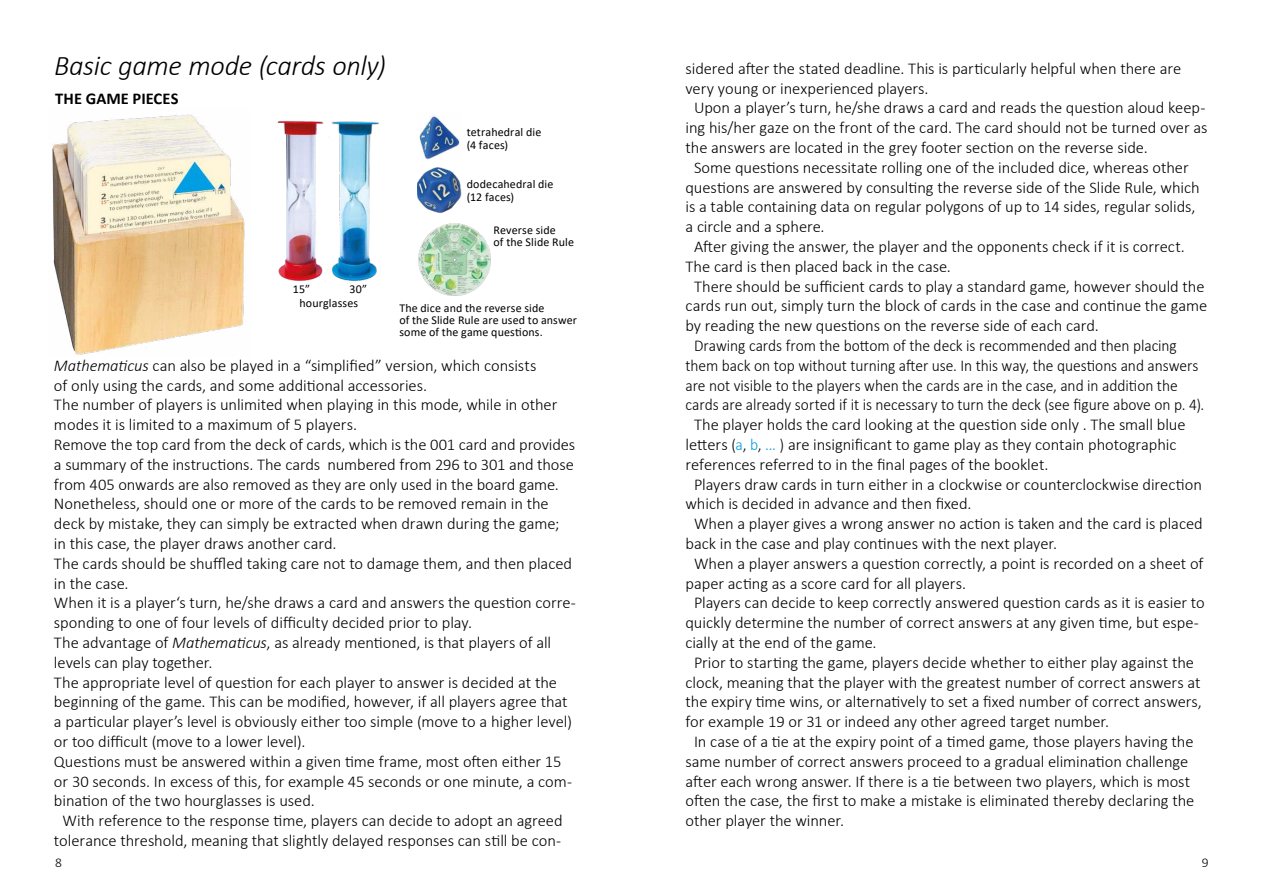
<style>
.page{position:relative;width:1263px;height:893px;background:#fff}
.page>*{position:absolute;margin:0;border:0;box-sizing:border-box;transform-origin:0 0}
.t1{font:italic 300 28.5px "Calibri";letter-spacing:-.01em;color:#000}
.t2{font:300 16.5px "Calibri";letter-spacing:-.005em;color:#000}
.t3{font:300 16.5px "Calibri";letter-spacing:-.005em;color:#000;scale:.94 1}
.t4{font:700 16.5px "Calibri";letter-spacing:.005em;color:#000}
.t5{font:300 13.5px "Calibri";color:#000}
.t6{font:12px/12px "Calibri";letter-spacing:.01em;color:#000}
.s1{color:#009ee3}
.s2{font-style:italic}
</style>
<div class="page">
<img style="left:419px;top:116px;width:41px;height:43px">
<img style="left:417px;top:167px;width:45px;height:46px">
<img style="left:277px;top:120px;width:102px;height:162px">
<img style="left:52px;top:114px;width:194px;height:241px">
<img style="left:418px;top:223px;width:73px;height:73px">
<h1 class="t1" style="left:54px;top:48px;width:333px">Basic game mode (cards only)</h1>
<p class="t2" style="left:685px;top:58px;width:497px">sidered a昀琀er the stated deadline. This is par琀椀cularly helpful when there are</p>
<p class="t2" style="left:685px;top:78px;width:245px">very young or inexperienced players.</p>
<p class="t2" style="left:694px;top:98px;width:513px">Upon a player’s turn, he/she draws a card and reads the ques琀椀on aloud keep-</p>
<p class="t2" style="left:685px;top:117px;width:523px">ing his/her gaze on the front of the card. The card should not be turned over as</p>
<p class="t2" style="left:685px;top:137px;width:464px">the answers are located in the grey footer sec琀椀on on the reverse side.</p>
<p class="t2" style="left:694px;top:157px;width:496px">Some ques琀椀ons necessitate rolling one of the included dice, whereas other</p>
<p class="t2" style="left:685px;top:177px;width:516px">ques琀椀ons are answered by consul琀椀ng the reverse side of the Slide Rule, which</p>
<p class="t2" style="left:685px;top:201px;width:511px">is a table containing data on regular polygons of up to 14 sides, regular solids,</p>
<p class="t2" style="left:685px;top:220px;width:141px">a circle and a sphere.</p>
<p class="t2" style="left:694px;top:236px;width:492px">A昀琀er giving the answer, the player and the opponents check if it is correct.</p>
<p class="t2" style="left:685px;top:256px;width:267px">The card is then placed back in the case.</p>
<p class="t2" style="left:694px;top:276px;width:512px">There should be su昀케cient cards to play a standard game, however should the</p>
<p class="t2" style="left:685px;top:296px;width:523px">cards run out, simply turn the block of cards in the case and con琀椀nue the game</p>
<p class="t2" style="left:685px;top:315px;width:415px">by reading the new ques琀椀ons on the reverse side of each card.</p>
<p class="t3" style="left:694px;top:335px;width:515px">Drawing cards from the bo琀琀om of the deck is recommended and then placing</p>
<p class="t3" style="left:685px;top:355px;width:547px">them back on top without turning a昀琀er use. In this way, the ques琀椀ons and answers</p>
<p class="t3" style="left:685px;top:375px;width:525px">are not visible to the players when the cards are in the case, and in addi琀椀on the</p>
<p class="t3" style="left:685px;top:395px;width:553px">cards are already sorted if it is necessary to turn the deck (see 昀椀gure above on p. 4).</p>
<p class="t2" style="left:694px;top:414px;width:493px">The player holds the card looking at the ques琀椀on side only . The small blue</p>
<p class="t2" style="left:685px;top:434px;width:492px">le琀琀ers (<span class="s1">a</span>, <span class="s1">b</span>, <span class="s1">...</span> ) are insigni昀椀cant to game play as they contain photographic</p>
<p class="t2" style="left:685px;top:454px;width:364px">references referred to in the 昀椀nal pages of the booklet.</p>
<p class="t2" style="left:694px;top:474px;width:509px">Players draw cards in turn either in a clockwise or counterclockwise direc琀椀on</p>
<p class="t2" style="left:685px;top:494px;width:288px">which is decided in advance and then 昀椀xed.</p>
<p class="t2" style="left:694px;top:513px;width:510px">When a player gives a wrong answer no ac琀椀on is taken and the card is placed</p>
<p class="t2" style="left:685px;top:533px;width:373px">back in the case and play con琀椀nues with the next player.</p>
<p class="t2" style="left:694px;top:553px;width:511px">When a player answers a ques琀椀on correctly, a point is recorded on a sheet of</p>
<p class="t2" style="left:685px;top:573px;width:282px">paper ac琀椀ng as a score card for all players.</p>
<p class="t2" style="left:694px;top:593px;width:512px">Players can decide to keep correctly answered ques琀椀on cards as it is easier to</p>
<p class="t2" style="left:685px;top:612px;width:515px">quickly determine the number of correct answers at any given 琀椀me, but espe-</p>
<p class="t2" style="left:685px;top:636px;width:193px">cially at the end of the game.</p>
<p class="t2" style="left:694px;top:652px;width:501px">Prior to star琀椀ng the game, players decide whether to either play against the</p>
<p class="t2" style="left:685px;top:672px;width:517px">clock, meaning that the player with the greatest number of correct answers at</p>
<p class="t2" style="left:685px;top:692px;width:518px">the expiry 琀椀me wins, or alterna琀椀vely to set a 昀椀xed number of correct answers,</p>
<p class="t2" style="left:685px;top:711px;width:425px">for example 19 or 31 or indeed any other agreed target number.</p>
<p class="t2" style="left:694px;top:731px;width:501px">In case of a 琀椀e at the expiry point of a 琀椀med game, those players having the</p>
<p class="t2" style="left:685px;top:751px;width:504px">same number of correct answers proceed to a gradual elimina琀椀on challenge</p>
<p class="t2" style="left:685px;top:771px;width:506px">a昀琀er each wrong answer. If there is a 琀椀e between two players, which is most</p>
<p class="t2" style="left:685px;top:791px;width:510px">o昀琀en the case, the 昀椀rst to make a mistake is eliminated thereby declaring the</p>
<p class="t2" style="left:685px;top:814px;width:160px">other player the winner.</p>
<p class="t4" style="left:55px;top:89px;width:125px">THE GAME PIECES</p>
<p class="t6" style="left:467px;top:125px;width:76px;line-height:12.8px">tetrahedral die (4 faces)</p>
<p class="t6" style="left:467px;top:178px;width:88px;line-height:12.8px">dodecahedral die (12 faces)</p>
<p class="t6" style="left:493px;top:224px;width:82px">Reverse side<br>of the Slide Rule</p>
<p class="t6" style="left:293px;top:283px;width:19px">15”</p>
<p class="t6" style="left:349px;top:282px;width:19px">30”</p>
<p class="t6" style="left:299px;top:296px;width:60px">hourglasses</p>
<p class="t6" style="left:399px;top:302px;width:179px">The dice and the reverse side<br>of the Slide Rule are used to answer some of the game ques琀椀ons.</p>
<p class="t2" style="left:54px;top:355px;width:484px"><span class="s2">Mathema琀椀cus</span> can also be played in a “simpli昀椀ed” version, which consists</p>
<p class="t2" style="left:54px;top:375px;width:375px">of only using the cards, and some addi琀椀onal accessories.</p>
<p class="t2" style="left:54px;top:395px;width:505px">The number of players is unlimited when playing in this mode, while in other</p>
<p class="t2" style="left:54px;top:414px;width:305px">modes it is limited to a maximum of 5 players.</p>
<p class="t2" style="left:54px;top:434px;width:523px">Remove the top card from the deck of cards, which is the 001 card and provides</p>
<p class="t2" style="left:54px;top:454px;width:521px">a summary of the instruc琀椀ons. The cards numbered from 296 to 301 and those</p>
<p class="t2" style="left:54px;top:478px;width:506px">from 405 onwards are also removed as they are only used in the board game.</p>
<p class="t2" style="left:54px;top:498px;width:496px">Nonetheless, should one or more of the cards to be removed remain in the</p>
<p class="t2" style="left:54px;top:513px;width:507px">deck by mistake, they can simply be extracted when drawn during the game;</p>
<p class="t2" style="left:54px;top:537px;width:284px">in this case, the player draws another card.</p>
<p class="t2" style="left:54px;top:553px;width:520px">The cards should be shu昀툀ed taking care not to damage them, and then placed</p>
<p class="t2" style="left:54px;top:577px;width:76px">in the case.</p>
<p class="t2" style="left:54px;top:593px;width:523px">When it is a player‘s turn, he/she draws a card and answers the ques琀椀on corre-</p>
<p class="t2" style="left:54px;top:612px;width:420px">sponding to one of four levels of di昀케culty decided prior to play.</p>
<p class="t2" style="left:54px;top:632px;width:499px">The advantage of <span class="s2">Mathema琀椀cus</span>, as already men琀椀oned, is that players of all</p>
<p class="t2" style="left:54px;top:656px;width:160px">levels can play together.</p>
<p class="t2" style="left:54px;top:672px;width:505px">The appropriate level of ques琀椀on for each player to answer is decided at the</p>
<p class="t2" style="left:54px;top:692px;width:515px">beginning of the game. This can be modi昀椀ed, however, if all players agree that</p>
<p class="t2" style="left:54px;top:711px;width:520px">a par琀椀cular player’s level is obviously either too simple (move to a higher level)</p>
<p class="t2" style="left:54px;top:731px;width:253px">or too di昀케cult (move to a lower level).</p>
<p class="t2" style="left:54px;top:751px;width:509px">Ques琀椀ons must be answered within a given 琀椀me frame, most o昀琀en either 15</p>
<p class="t2" style="left:54px;top:771px;width:520px">or 30 seconds. In excess of this, for example 45 seconds or one minute, a com-</p>
<p class="t2" style="left:54px;top:791px;width:262px">bina琀椀on of the two hourglasses is used.</p>
<p class="t2" style="left:62px;top:810px;width:502px">With reference to the response 琀椀me, players can decide to adopt an agreed</p>
<p class="t2" style="left:54px;top:830px;width:509px">tolerance threshold, meaning that slightly delayed responses can s琀椀ll be con-</p>
<p class="t5" style="left:55px;top:857px;width:8px">8</p>
<p class="t5" style="left:1202px;top:857px;width:8px">9</p>
</div>
